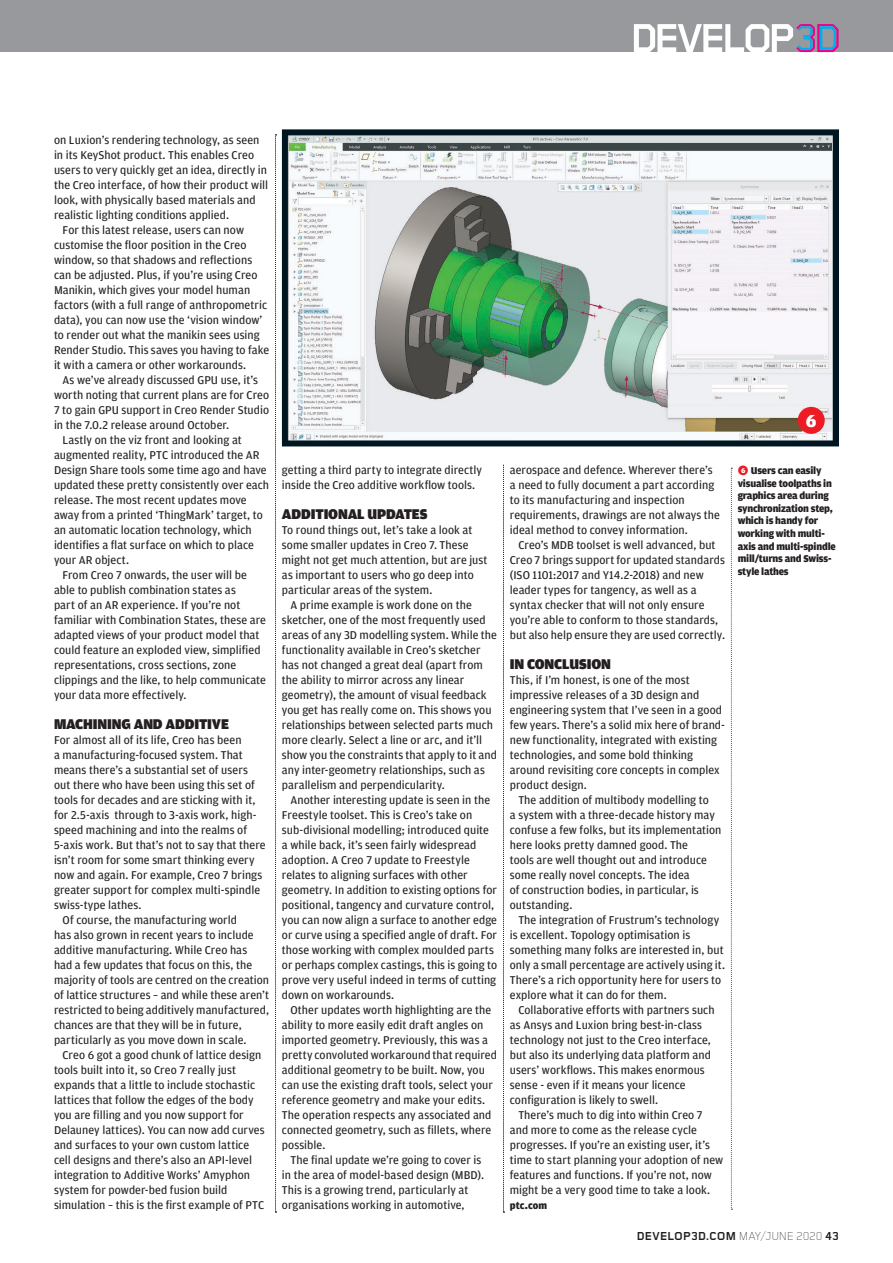
<style>
.page{position:relative;width:893px;height:1263px;background:#fff}
.page>*{position:absolute;margin:0;border:0;box-sizing:border-box;transform-origin:0 0}
.Body_copy_serif__reg{font:900 18.45px "Amplitude";color:#fff}
.TW_crosshead{font:700 15px "Amplitude Display";letter-spacing:-.01em;color:#231f20}
.TW_indented_para{font:12px/15px "Amplitude";letter-spacing:.005em;color:#231f20}
.TW_no_indent_para{font:12px/15px "Amplitude";letter-spacing:.005em;color:#231f20}
.TW_crosshead-2{font:12px/15px "Amplitude";letter-spacing:.005em;color:#231f20}
.t1{font:700 12px "Foundry Gridnik";letter-spacing:-.025em;color:#231f20}
.TW_indented_para-2{font:900 10.5px/12.6px "Amplitude";letter-spacing:-.02em;color:#231f20}
.s1{color:#ed1c24}
.s2{font-size:7.5px;color:#fff}
.s3{font-weight:300}
</style>
<div class="page">
<div style="left:0;top:0;width:893px;height:52px;background:#97999c"></div>
<svg style="left:275px;top:134px;width:2px;height:1078px"></svg>
<svg style="left:503px;top:464px;width:1px;height:748px"></svg>
<svg style="left:281px;top:129px;width:558px;height:318px"></svg>
<svg style="left:731px;top:468px;width:1px;height:742px"></svg>
<div style="left:798px;top:407px;width:27px;height:27px;background:#ed1c24;border-radius:50%"></div>
<svg style="left:634px;top:24px;width:205px;height:28px"></svg>
<p class="TW_indented_para" style="left:54px;top:133px;width:216px">on Luxion’s rendering technology, as seen in its KeyShot product. This enables Creo users to very quickly get an idea, directly in the Creo interface, of how their product will look, with physically based materials and realistic lighting conditions applied.</p>
<p class="TW_indented_para" style="left:54px;top:223px;width:217px;text-indent:9px">For this latest release, users can now customise the floor position in the Creo window, so that shadows and reflections can be adjusted. Plus, if you’re using Creo Manikin, which gives your model human factors (with a full range of anthropometric data), you can now use the ‘vision window’ to render out what the manikin sees using Render Studio. This saves you having to fake it with a camera or other workarounds.</p>
<p class="TW_indented_para" style="left:54px;top:373px;width:217px;text-indent:9px">As we’ve already discussed GPU use, it’s worth noting that current plans are for Creo 7 to gain GPU support in Creo Render Studio in the 7.0.2 release around October.</p>
<p class="TW_indented_para" style="left:54px;top:433px;width:217px;text-indent:9px">Lastly on the viz front and looking at augmented reality, PTC introduced the AR Design Share tools some time ago and have updated these pretty consistently over each release. The most recent updates move away from a printed ‘ThingMark’ target, to an automatic location technology, which identifies a flat surface on which to place your AR object.</p>
<p class="TW_indented_para" style="left:54px;top:568px;width:214px;text-indent:9px">From Creo 7 onwards, the user will be able to publish combination states as<br>part of an AR experience. If you’re not familiar with Combination States, these are adapted views of your product model that could feature an exploded view, simplified representations, cross sections, zone clippings and the like, to help communicate your data more effectively.</p>
<p class="TW_crosshead" style="left:54px;top:716px;width:176px">MACHINING AND ADDITIVE</p>
<p class="TW_crosshead-2" style="left:54px;top:733px;width:213px">For almost all of its life, Creo has been<br>a manufacturing-focused system. That means there’s a substantial set of users out there who have been using this set of tools for decades and are sticking with it, for 2.5-axis through to 3-axis work, high&shy;speed machining and into the realms of 5-axis work. But that’s not to say that there isn’t room for some smart thinking every now and again. For example, Creo 7 brings greater support for complex multi-spindle swiss-type lathes.</p>
<p class="TW_indented_para" style="left:54px;top:913px;width:217px;text-indent:9px">Of course, the manufacturing world<br>has also grown in recent years to include additive manufacturing. While Creo has<br>had a few updates that focus on this, the majority of tools are centred on the creation of lattice structures – and while these aren’t restricted to being additively manufactured, chances are that they will be in future, particularly as you move down in scale.</p>
<p class="TW_indented_para" style="left:54px;top:1048px;width:212px;text-indent:9px">Creo 6 got a good chunk of lattice design tools built into it, so Creo 7 really just expands that a little to include stochastic lattices that follow the edges of the body you are filling and you now support for Delauney lattices). You can now add curves and surfaces to your own custom lattice cell designs and there’s also an API-level integration to Additive Works’ Amyphon system for powder-bed fusion build simulation – this is the first example of PTC</p>
<p class="TW_indented_para" style="left:282px;top:463px;width:202px">getting a third party to integrate directly inside the Creo additive workflow tools.</p>
<p class="TW_crosshead" style="left:282px;top:506px;width:147px">ADDITIONAL UPDATES</p>
<p class="TW_no_indent_para" style="left:282px;top:523px;width:207px">To round things out, let’s take a look at some smaller updates in Creo 7. These might not get much attention, but are just as important to users who go deep into particular areas of the system.</p>
<p class="TW_indented_para" style="left:282px;top:598px;width:217px;text-indent:9px">A prime example is work done on the sketcher, one of the most frequently used areas of any 3D modelling system. While the functionality available in Creo’s sketcher has not changed a great deal (apart from the ability to mirror across any linear geometry), the amount of visual feedback you get has really come on. This shows you relationships between selected parts much more clearly. Select a line or arc, and it’ll show you the constraints that apply to it and any inter-geometry relationships, such as parallelism and perpendicularity.</p>
<p class="TW_indented_para" style="left:282px;top:793px;width:217px;text-indent:9px">Another interesting update is seen in the Freestyle toolset. This is Creo’s take on sub-divisional modelling; introduced quite a while back, it’s seen fairly widespread adoption. A Creo 7 update to Freestyle relates to aligning surfaces with other geometry. In addition to existing options for positional, tangency and curvature control, you can now align a surface to another edge or curve using a specified angle of draft. For those working with complex moulded parts or perhaps complex castings, this is going to prove very useful indeed in terms of cutting down on workarounds.</p>
<p class="TW_indented_para" style="left:282px;top:1003px;width:217px;text-indent:9px">Other updates worth highlighting are the ability to more easily edit draft angles on imported geometry. Previously, this was a pretty convoluted workaround that required additional geometry to be built. Now, you can use the existing draft tools, select your reference geometry and make your edits.<br>The operation respects any associated and connected geometry, such as fillets, where possible.</p>
<p class="TW_indented_para" style="left:282px;top:1153px;width:204px;text-indent:9px">The final update we’re going to cover is in the area of model-based design (MBD).<br>This is a growing trend, particularly at organisations working in automotive,</p>
<p class="TW_indented_para" style="left:510px;top:463px;width:212px">aerospace and defence. Wherever there’s a need to fully document a part according to its manufacturing and inspection requirements, drawings are not always the ideal method to convey information.</p>
<p class="TW_indented_para" style="left:510px;top:538px;width:217px;text-indent:9px">Creo’s MDB toolset is well advanced, but Creo 7 brings support for updated standards (ISO 1101:2017 and Y14.2-2018) and new leader types for tangency, as well as a syntax checker that will not only ensure you’re able to conform to those standards, but also help ensure they are used correctly.</p>
<p class="TW_crosshead" style="left:510px;top:656px;width:103px">IN CONCLUSION</p>
<p class="TW_no_indent_para" style="left:510px;top:673px;width:217px">This, if I’m honest, is one of the most impressive releases of a 3D design and engineering system that I’ve seen in a good few years. There’s a solid mix here of brand&shy;new functionality, integrated with existing technologies, and some bold thinking around revisiting core concepts in complex product design.</p>
<p class="TW_indented_para" style="left:510px;top:793px;width:213px;text-indent:9px">The addition of multibody modelling to<br>a system with a three-decade history may confuse a few folks, but its implementation here looks pretty damned good. The<br>tools are well thought out and introduce some really novel concepts. The idea<br>of construction bodies, in particular, is outstanding.</p>
<p class="TW_indented_para" style="left:510px;top:913px;width:217px;text-indent:9px">The integration of Frustrum’s technology is excellent. Topology optimisation is something many folks are interested in, but only a small percentage are actively using it.<br>There’s a rich opportunity here for users to explore what it can do for them.</p>
<p class="TW_indented_para" style="left:510px;top:1003px;width:206px;text-indent:9px">Collaborative efforts with partners such as Ansys and Luxion bring best-in-class technology not just to the Creo interface, but also its underlying data platform and users’ workflows. This makes enormous sense - even if it means your licence configuration is likely to swell.</p>
<p class="TW_indented_para" style="left:510px;top:1108px;width:215px;text-indent:9px">There’s much to dig into within Creo 7 and more to come as the release cycle progresses. If you’re an existing user, it’s time to start planning your adoption of new features and functions. If you’re not, now might be a very good time to take a look.</p>
<p class="TW_indented_para-2" style="left:510px;top:1199px;width:39px">ptc.com</p>
<p class="Body_copy_serif__reg" style="left:806px;top:410px;width:12px">6</p>
<p class="TW_indented_para-2" style="left:738px;top:464px;width:99px"><span class="s1">●</span><span class="s2">6</span> Users can easily visualise toolpaths in graphics area during synchronization step, which is handy for working with multi&shy;axis and multi-spindle mill/turns and Swiss&shy;style lathes</p>
<p class="t1" style="left:636px;top:1230px;width:204px">DEVELOP3D.COM <span class="s3">MAY/JUNE 2020</span> 43</p>
</div>
